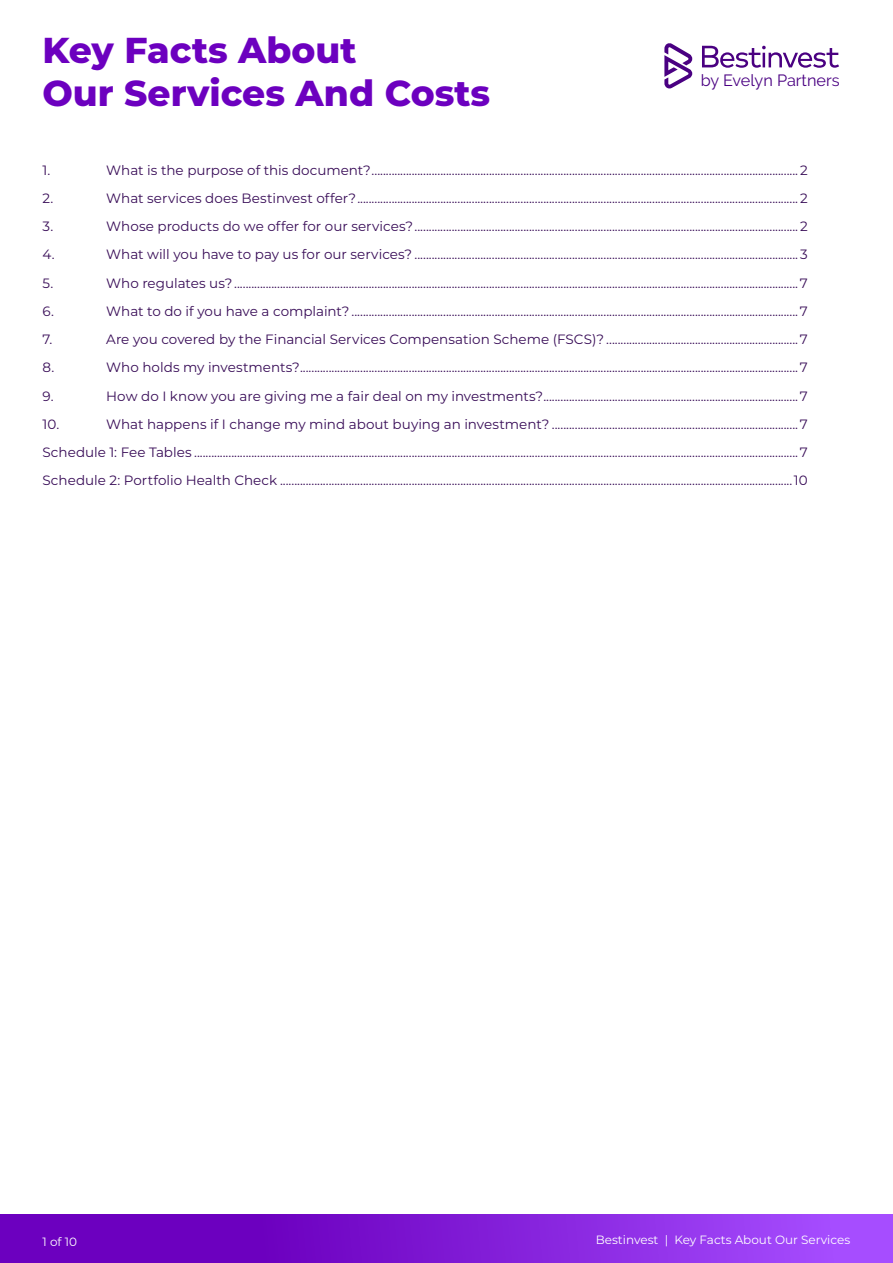
<style>
.page{position:relative;width:893px;height:1263px;background:#fff}
.page>*{position:absolute;margin:0;border:0;box-sizing:border-box;transform-origin:0 0}
.t1{font:800 36px/43.2px "Montserrat";color:#6c00bf}
.t2{font:16.2px "Evelyn Raleway";color:#4a0082}
.t3{font:13.5px/28.2px "Montserrat";color:#380c57;text-align:justify}
.t4{font:12px "Montserrat";color:#fff}
</style>
<div class="page">
<div style="left:0;top:1214px;width:893px;height:49px;background:linear-gradient(to right,#5f00b1,#a54cfe)"></div>
<svg style="left:664px;top:43px;width:28px;height:45px"></svg>
<svg style="left:702px;top:46px;width:137px;height:22px"></svg>
<h1 class="t1" style="left:43px;top:27px;width:449px">Key Facts About<br>Our Services And Costs</h1>
<p class="t2" style="left:701px;top:71px;width:140px">by Evelyn Partners</p>
<p class="t3" style="left:43px;top:155px;width:9px">1.</p>
<p class="t3" style="left:106px;top:155px;width:703px">What is the purpose of this document?..................................................................................................................................................... 2</p>
<p class="t3" style="left:43px;top:184px;width:12px">2.</p>
<p class="t3" style="left:106px;top:184px;width:703px">What services does Bestinvest offer?.......................................................................................................................................................... 2</p>
<p class="t3" style="left:42px;top:212px;width:12px">3.</p>
<p class="t3" style="left:106px;top:212px;width:703px">Whose products do we offer for our services?...................................................................................................................................... 2</p>
<p class="t3" style="left:42px;top:240px;width:14px">4.</p>
<p class="t3" style="left:106px;top:240px;width:703px">What will you have to pay us for our services? ...................................................................................................................................... 3</p>
<p class="t3" style="left:42px;top:268px;width:12px">5.</p>
<p class="t3" style="left:106px;top:268px;width:703px">Who regulates us?.....................................................................................................................................................................................................7</p>
<p class="t3" style="left:42px;top:296px;width:13px">6.</p>
<p class="t3" style="left:106px;top:296px;width:703px">What to do if you have a complaint? ............................................................................................................................................................7</p>
<p class="t3" style="left:42px;top:325px;width:11px">7.</p>
<p class="t3" style="left:106px;top:325px;width:703px">Are you covered by the Financial Services Compensation Scheme (FSCS)? ...................................................................7</p>
<p class="t3" style="left:42px;top:353px;width:13px">8.</p>
<p class="t3" style="left:106px;top:353px;width:703px">Who holds my investments?..............................................................................................................................................................................7</p>
<p class="t3" style="left:42px;top:381px;width:13px">9.</p>
<p class="t3" style="left:106px;top:381px;width:703px">How do I know you are giving me a fair deal on my investments?.........................................................................................7</p>
<p class="t3" style="left:42px;top:409px;width:18px">10.</p>
<p class="t3" style="left:42px;top:409px;width:767px;text-indent:64px">What happens if I change my mind about buying an investment? ......................................................................................7<br>Schedule 1: Fee Tables ...................................................................................................................................................................................................................7<br>Schedule 2: Portfolio Health Check ...................................................................................................................................................................................10</p>
<p class="t4" style="left:43px;top:1233px;width:36px">1 of 10</p>
<p class="t4" style="left:596px;top:1231px;width:256px">Bestinvest | Key Facts About Our Services</p>
</div>
